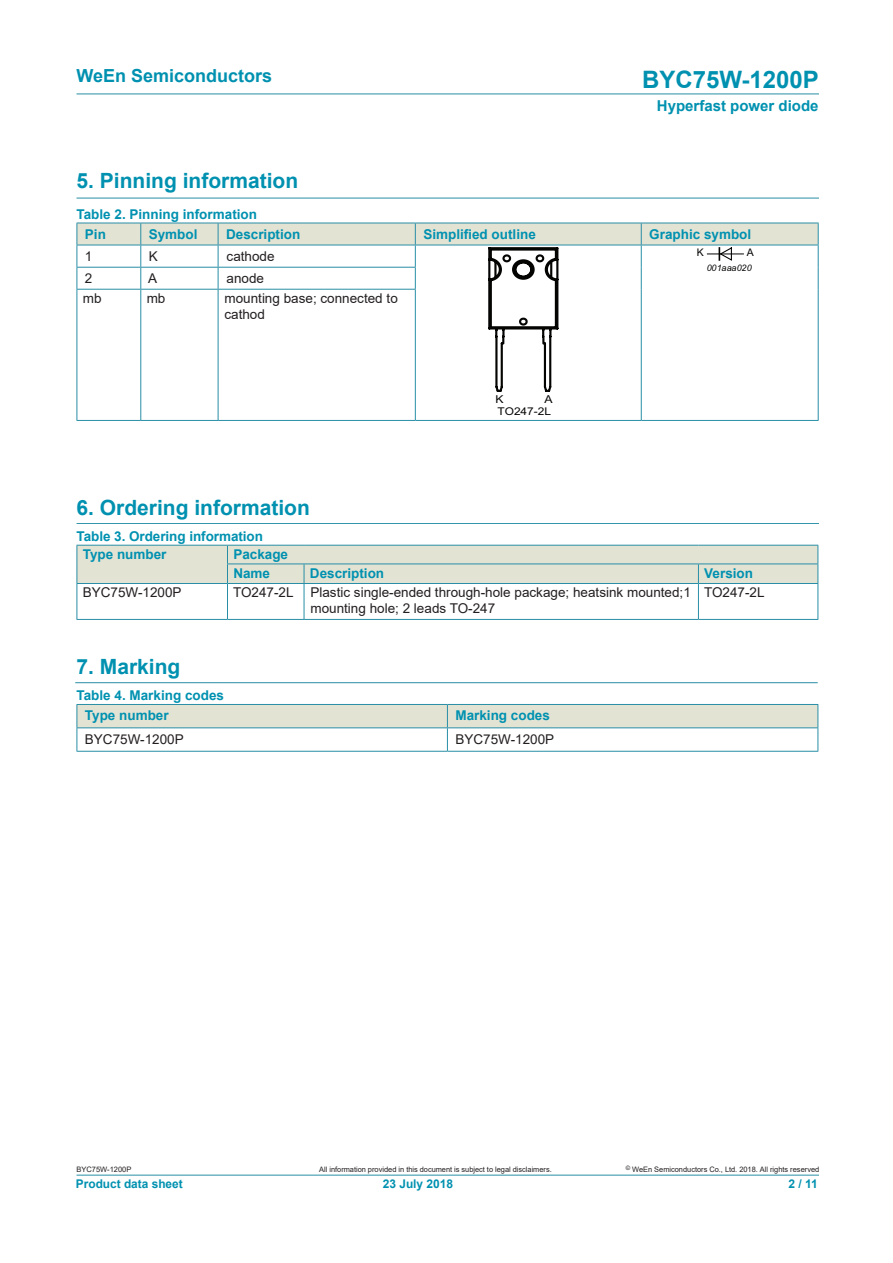
<style>
.page{position:relative;width:893px;height:1263px;background:#fff}
.page>*{position:absolute;margin:0;border:0;box-sizing:border-box;transform-origin:0 0}
.t1{font:700 24px "Arial";color:#0091b0}
.t2{font:700 21px "Arial";color:#0091b0}
.t3{font:700 18px "Arial";color:#0091b0}
.t4{font:700 15px "Arial";color:#0091b0}
.t5{font:13.5px/16.2px "Arial";color:#231f20}
.t6{font:700 13.5px/19.4px "Arial";color:#0091b0}
.t7{font:700 12px "Arial";color:#0091b0}
.t8{font:10.95px "Arial";color:#040503;scale:1.12 1}
.t9{font:10.65px "Arial";color:#040503;scale:1.12 1}
.t10{font:10.5px "Arial";color:#040503}
.t11{font:italic 9px "Arial";color:#040503}
.t12{font:7.5px "Arial";letter-spacing:-.005em;color:#231f20}
</style>
<div class="page">
<hr style="left:77px;top:94px;width:742px;height:1px;background:#288ea6">
<hr style="left:77px;top:1175px;width:742px;height:1px;background:#288ea6">
<hr style="left:77px;top:198px;width:742px;height:1px;background:#288ea6">
<hr style="left:77px;top:523px;width:742px;height:1px;background:#288ea6">
<hr style="left:641px;top:289px;width:1px;height:131px;background:#288ea6">
<hr style="left:818px;top:289px;width:1px;height:131px;background:#288ea6">
<hr style="left:77px;top:290px;width:1px;height:130px;background:#288ea6">
<hr style="left:140px;top:290px;width:1px;height:130px;background:#288ea6">
<hr style="left:218px;top:290px;width:1px;height:130px;background:#288ea6">
<hr style="left:415px;top:290px;width:1px;height:130px;background:#288ea6">
<hr style="left:77px;top:420px;width:64px;height:1px;background:#288ea6">
<hr style="left:141px;top:420px;width:77px;height:1px;background:#288ea6">
<hr style="left:218px;top:420px;width:197px;height:1px;background:#288ea6">
<hr style="left:415px;top:420px;width:226px;height:1px;background:#288ea6">
<hr style="left:641px;top:420px;width:178px;height:1px;background:#288ea6">
<svg style="left:77px;top:223px;width:742px;height:170px"></svg>
<svg style="left:77px;top:545px;width:741px;height:74px"></svg>
<hr style="left:227px;top:563px;width:77px;height:1px;background:#288ea6">
<hr style="left:304px;top:563px;width:394px;height:1px;background:#288ea6">
<hr style="left:698px;top:563px;width:120px;height:1px;background:#288ea6">
<hr style="left:77px;top:583px;width:150px;height:1px;background:#288ea6">
<hr style="left:227px;top:583px;width:77px;height:1px;background:#288ea6">
<hr style="left:304px;top:583px;width:394px;height:1px;background:#288ea6">
<hr style="left:698px;top:583px;width:120px;height:1px;background:#288ea6">
<hr style="left:77px;top:619px;width:150px;height:1px;background:#288ea6">
<hr style="left:227px;top:619px;width:77px;height:1px;background:#288ea6">
<hr style="left:304px;top:619px;width:394px;height:1px;background:#288ea6">
<hr style="left:698px;top:619px;width:120px;height:1px;background:#288ea6">
<hr style="left:75px;top:682px;width:743px;height:1px;background:#288ea6">
<svg style="left:77px;top:704px;width:741px;height:47px"></svg>
<hr style="left:77px;top:727px;width:370px;height:1px;background:#288ea6">
<hr style="left:447px;top:727px;width:371px;height:1px;background:#288ea6">
<hr style="left:77px;top:751px;width:370px;height:1px;background:#288ea6">
<hr style="left:447px;top:751px;width:371px;height:1px;background:#288ea6">
<h3 class="t3" style="left:77px;top:63px;width:197px">WeEn Semiconductors</h3>
<h1 class="t1" style="left:642px;top:62px;width:178px">BYC75W-1200P</h1>
<p class="t4" style="left:657px;top:95px;width:163px">Hyperfast power diode</p>
<h2 class="t2" style="left:77px;top:166px;width:223px">5. Pinning information</h2>
<p class="t6" style="left:85px;top:205px;width:174px;text-indent:-8px">Table 2. Pinning information<br>Pin</p>
<p class="t6" style="left:149px;top:225px;width:50px">Symbol</p>
<p class="t6" style="left:226px;top:225px;width:76px">Description</p>
<p class="t6" style="left:423px;top:225px;width:114px">Simplified outline</p>
<p class="t6" style="left:649px;top:225px;width:104px">Graphic symbol</p>
<p class="t5" style="left:85px;top:248px;width:9px">1</p>
<p class="t5" style="left:149px;top:248px;width:11px">K</p>
<p class="t5" style="left:227px;top:248px;width:50px">cathode</p>
<p class="t5" style="left:85px;top:270px;width:9px">2</p>
<p class="t5" style="left:148px;top:270px;width:11px">A</p>
<p class="t5" style="left:227px;top:270px;width:39px">anode</p>
<p class="t5" style="left:83px;top:290px;width:20px">mb</p>
<p class="t5" style="left:147px;top:290px;width:20px">mb</p>
<p class="t5" style="left:224px;top:290px;width:175px">mounting base; connected to cathod</p>
<h2 class="t2" style="left:77px;top:492px;width:235px">6. Ordering information</h2>
<p class="t6" style="left:77px;top:526px;width:188px">Table 3. Ordering information</p>
<p class="t8" style="left:496px;top:392px;width:9px">K</p>
<p class="t8" style="left:544px;top:392px;width:9px">A</p>
<p class="t9" style="left:498px;top:404px;width:49px">TO247-2L</p>
<p class="t10" style="left:697px;top:246px;width:9px">K</p>
<p class="t10" style="left:747px;top:246px;width:9px">A</p>
<p class="t11" style="left:707px;top:262px;width:46px">001aaa020</p>
<p class="t6" style="left:83px;top:545px;width:85px">Type number</p>
<p class="t6" style="left:233px;top:545px;width:56px;line-height:18.8px">Package<br>Name</p>
<p class="t6" style="left:310px;top:563px;width:76px">Description</p>
<p class="t6" style="left:704px;top:563px;width:50px">Version</p>
<p class="t5" style="left:83px;top:584px;width:100px">BYC75W-1200P</p>
<p class="t5" style="left:310px;top:584px;width:382px;text-indent:-77px">TO247-2L Plastic single-ended through-hole package; heatsink mounted;1 mounting hole; 2 leads TO-247</p>
<p class="t5" style="left:704px;top:584px;width:62px">TO247-2L</p>
<h2 class="t2" style="left:77px;top:652px;width:105px">7. Marking</h2>
<p class="t6" style="left:85px;top:706px;width:85px">Type number</p>
<p class="t6" style="left:455px;top:706px;width:96px">Marking codes</p>
<p class="t5" style="left:85px;top:731px;width:100px">BYC75W-1200P</p>
<p class="t5" style="left:455px;top:731px;width:100px">BYC75W-1200P</p>
<p class="t6" style="left:77px;top:685px;width:149px">Table 4. Marking codes</p>
<p class="t12" style="left:77px;top:1164px;width:56px">BYC75W-1200P</p>
<p class="t7" style="left:76px;top:1175px;width:108px">Product data sheet</p>
<p class="t12" style="left:319px;top:1164px;width:234px">All information provided in this document is subject to legal disclaimers.</p>
<p class="t12" style="left:626px;top:1164px;width:195px"><sup>©</sup> WeEn Semiconductors Co., Ltd. 2018. All rights reserved</p>
<p class="t7" style="left:383px;top:1175px;width:72px">23 July 2018</p>
<p class="t7" style="left:788px;top:1175px;width:31px">2 / 11</p>
</div>
